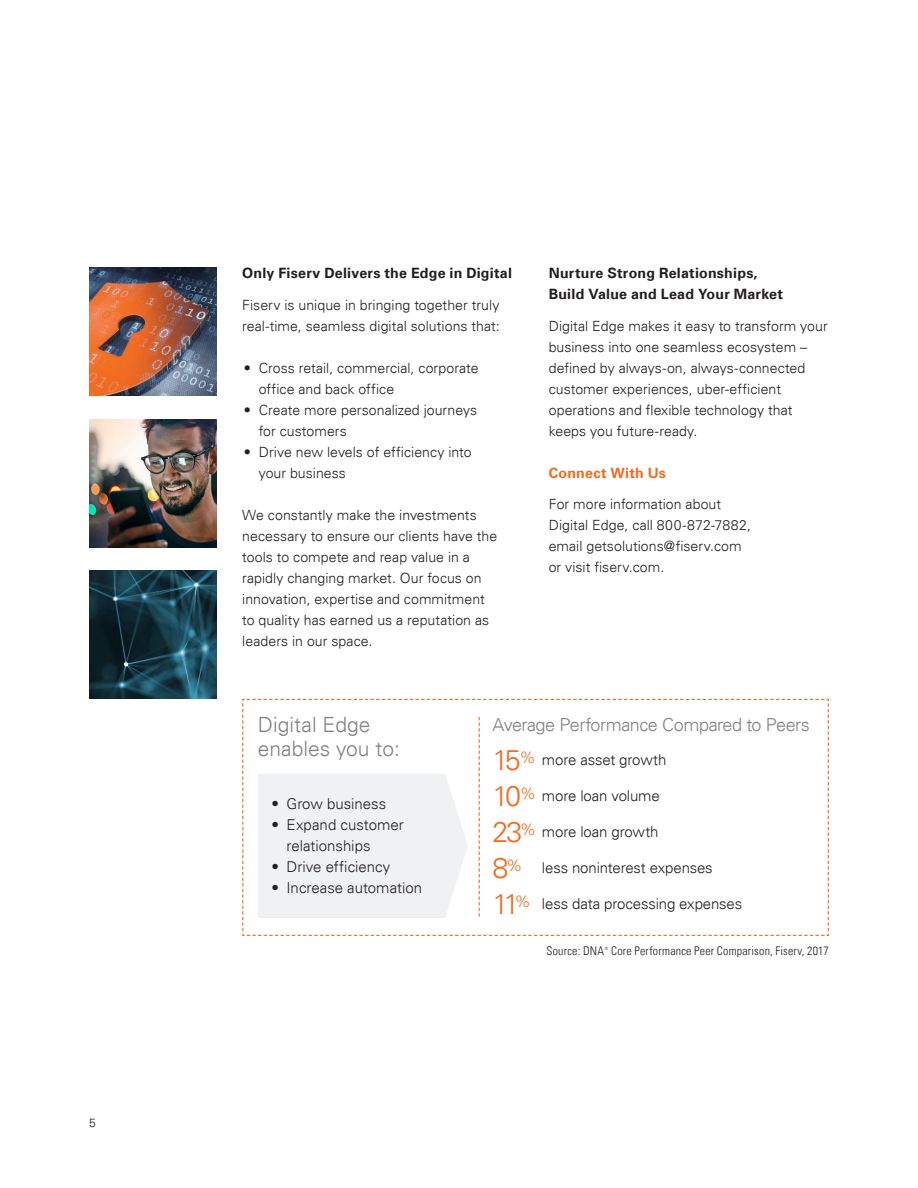
<style>
.page{position:relative;width:918px;height:1188px;background:#fff}
.page>*{position:absolute;margin:0;border:0;box-sizing:border-box;transform-origin:0 0}
.t1{font:300 28.8px "Univers LT";letter-spacing:-.125em;color:#f36a21}
.t2{font:300 21px/24px "Univers LT";color:#808285}
.t3{font:300 18px "Univers LT";letter-spacing:-.025em;color:#808285}
.t4{font:300 15px/21px "Univers LT";letter-spacing:-.005em;color:#231f20}
.US_SH_black_subheads{font:700 14.25px/21px "Univers LT";letter-spacing:.015em;color:#231f20}
.US_SH_black_subheads-2{font:700 14.25px "Univers LT";letter-spacing:.015em;color:#f36a21}
.t5{font:300 14.1px/21px "Univers LT";letter-spacing:.005em;color:#231f20}
.t6{font:300 condensed 12px "Univers LT";letter-spacing:.02em;color:#231f20}
.t7{font:300 12px "Univers LT";color:#231f20}
.t8{font:300 condensed 4.35px "Univers LT";color:#231f20}
</style>
<div class="page">
<img style="left:89px;top:571px;width:128px;height:128px">
<img style="left:89px;top:420px;width:128px;height:127px">
<img style="left:89px;top:268px;width:128px;height:127px">
<svg style="left:242px;top:699px;width:587px;height:237px"></svg>
<p class="t7" style="left:89px;top:1115px;width:8px">5</p>
<p class="US_SH_black_subheads" style="left:242px;top:263px;width:271px">Only Fiserv Delivers the Edge in Digital</p>
<p class="t5" style="left:242px;top:294px;width:259px">Fiserv is unique in bringing together truly real-time, seamless digital solutions that:</p>
<p class="t5" style="left:259px;top:357px;width:221px;text-indent:-15px">• Cross retail, commercial, corporate office and back office</p>
<p class="t5" style="left:259px;top:399px;width:220px;text-indent:-15px">• Create more personalized journeys for customers</p>
<p class="t5" style="left:259px;top:441px;width:214px;text-indent:-15px">• Drive new levels of efficiency into your business</p>
<p class="t5" style="left:242px;top:504px;width:256px">We constantly make the investments necessary to ensure our clients have the tools to compete and reap value in a rapidly changing market. Our focus on innovation, expertise and commitment to quality has earned us a reputation as leaders in our space.</p>
<p class="US_SH_black_subheads" style="left:549px;top:263px;width:236px">Nurture Strong Relationships,<br>Build Value and Lead Your Market</p>
<p class="t5" style="left:549px;top:315px;width:280px">Digital Edge makes it easy to transform your business into one seamless ecosystem – defined by always-on, always-connected customer experiences, uber-efficient operations and flexible technology that keeps you future-ready.</p>
<p class="US_SH_black_subheads-2" style="left:549px;top:464px;width:119px">Connect With Us</p>
<p class="t5" style="left:549px;top:494px;width:204px">For more information about<br>Digital Edge, call 800-872-7882, email getsolutions@fiserv.com or visit fiserv.com.</p>
<p class="t2" style="left:258px;top:713px;width:143px">Digital Edge enables you to:</p>
<p class="t4" style="left:272px;top:793px;width:116px">• Grow business</p>
<p class="t4" style="left:286px;top:814px;width:119px;text-indent:-15px">• Expand customer relationships</p>
<p class="t4" style="left:272px;top:856px;width:120px">• Drive efficiency</p>
<p class="t4" style="left:272px;top:877px;width:152px">• Increase automation</p>
<p class="t3" style="left:493px;top:713px;width:319px">Average Performance Compared to Peers</p>
<p class="t1" style="left:493px;top:742px;width:45px">15<sup>%</sup></p>
<p class="t1" style="left:493px;top:778px;width:45px">10<sup>%</sup></p>
<p class="t1" style="left:493px;top:814px;width:45px">23<sup>%</sup></p>
<p class="t1" style="left:493px;top:850px;width:31px">8<sup>%</sup></p>
<p class="t1" style="left:493px;top:886px;width:40px">11<sup>%</sup></p>
<p class="t4" style="left:542px;top:749px;width:126px">more asset growth</p>
<p class="t4" style="left:542px;top:786px;width:119px">more loan volume</p>
<p class="t4" style="left:542px;top:821px;width:118px">more loan growth</p>
<p class="t4" style="left:542px;top:857px;width:172px">less noninterest expenses</p>
<p class="t4" style="left:542px;top:893px;width:202px">less data processing expenses</p>
<p class="t6" style="left:547px;top:944px;width:59px">Source: DNA</p>
<p class="t8" style="left:605px;top:946px;width:5px">®</p>
<p class="t6" style="left:611px;top:944px;width:219px">Core Performance Peer Comparison, Fiserv, 2017</p>
</div>
